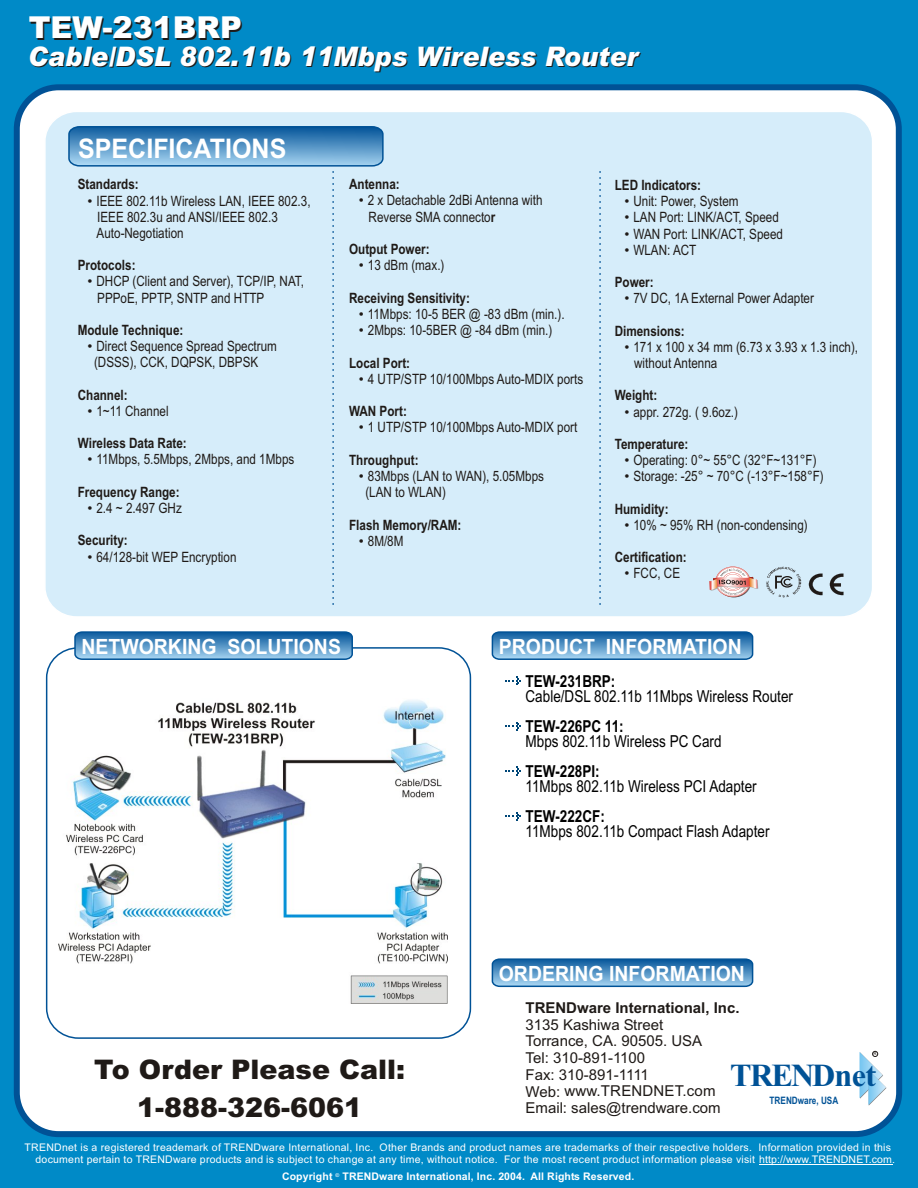
<style>
.page{position:relative;width:918px;height:1188px;background:#008ac7}
.page>*{position:absolute;margin:0;border:0;box-sizing:border-box;transform-origin:0 0}
.t1{font:700 32.25px "Times New Roman";letter-spacing:-.05em;color:#005296}
.t2{font:900 30.3px "Arial";color:#fff}
.t3{font:italic 900 27px "Arial";color:#fff;scale:.95 1}
.t4{font:900 27px/38.1px "Arial";color:#1f1a17;text-align:center}
.t5{font:700 27px "Arial";color:#fff;scale:.93 1}
.t6{font:700 21px "Arial";color:#fff;scale:.93 1}
.t7{font:16.5px "Arial Narrow";color:#000}
.t8{font:700 16.5px "Arial Narrow";color:#000}
.t9{font:15px/16.5px "Arial";color:#1f1a17}
.t10{font:700 15px "Arial";color:#1f1a17}
.t11{font:14.25px/16.2px "Arial Narrow";color:#1f1a17}
.t12{font:700 14.25px "Arial Narrow";color:#1f1a17}
.t13{font:10.5px/11.7px "Arial";letter-spacing:.025em;color:#fff;text-align:center}
.t14{font:700 10.5px "Arial";letter-spacing:.01em;color:#fff}
.t15{font:700 10.2px "Arial";color:#005296;scale:.8 1}
.t16{font:700 5.25px "Arial";color:#fff}
.t17{font:4.35px "Arial";color:#1f1a17}
.s1{font-family:"Arial"}
.s2{font-weight:700}
.s3{color:#008ac7}
</style>
<div class="page">
<div style="left:14px;top:84px;width:888px;height:1053px;background:#fff;border:6px solid #005296;border-radius:42px"></div>
<div style="left:46px;top:647px;width:425px;height:392px;border:2px solid #005296;border-radius:31px"></div>
<svg style="left:505px;top:676px;width:16px;height:9px"></svg>
<svg style="left:491px;top:631px;width:263px;height:29px;background:#5090c1"></svg>
<svg style="left:74px;top:631px;width:280px;height:29px;background:#4f8fc1"></svg>
<svg style="left:505px;top:722px;width:16px;height:9px"></svg>
<svg style="left:505px;top:767px;width:16px;height:8px"></svg>
<svg style="left:505px;top:812px;width:16px;height:9px"></svg>
<div style="left:44px;top:111px;width:829px;height:507px;background:#d6edfa;border:2px solid #fff;border-radius:31px"></div>
<svg style="left:599px;top:171px;width:2px;height:434px"></svg>
<svg style="left:68px;top:126px;width:316px;height:479px"></svg>
<svg style="left:766px;top:567px;width:35px;height:30px"></svg>
<svg style="left:809px;top:574px;width:14px;height:21px"></svg>
<svg style="left:830px;top:574px;width:14px;height:21px"></svg>
<svg style="left:709px;top:567px;width:49px;height:30px"></svg>
<img style="left:58px;top:700px;width:390px;height:304px">
<hr style="left:759px;top:1164px;width:133px;height:1px;background:#fff">
<svg style="left:491px;top:958px;width:263px;height:30px;background:#5693c3"></svg>
<svg style="left:860px;top:1051px;width:26px;height:55px"></svg>
<h2 class="t2" style="left:29px;top:16px;width:215px">TEW-231BRP</h2>
<h3 class="t3" style="left:28px;top:46px;width:644px">Cable/DSL 802.11b 11Mbps Wireless Router</h3>
<h3 class="t5" style="left:78px;top:138px;width:225px">SPECIFICATIONS</h3>
<p class="t12" style="left:78px;top:179px;width:63px">Standards:</p>
<p class="t11" style="left:97px;top:194px;width:215px;text-indent:-9px"><span class="s1">•</span> IEEE 802.11b Wireless LAN, IEEE 802.3,<br>IEEE 802.3u and ANSI/IEEE 802.3<br>Auto-Negotiation</p>
<p class="t12" style="left:78px;top:260px;width:59px">Protocols:</p>
<p class="t11" style="left:97px;top:275px;width:208px;text-indent:-10px"><span class="s1">•</span> DHCP (Client and Server), TCP/IP, NAT,<br>PPPoE, PPTP, SNTP and HTTP</p>
<p class="t12" style="left:78px;top:325px;width:107px">Module Technique:</p>
<p class="t11" style="left:94px;top:339px;width:185px;text-indent:-6px"><span class="s1">•</span> Direct Sequence Spread Spectrum (DSSS), CCK, DQPSK, DBPSK</p>
<p class="t12" style="left:78px;top:389px;width:51px">Channel:</p>
<p class="t11" style="left:88px;top:404px;width:83px"><span class="s1">•</span> 1~11 Channel</p>
<p class="t12" style="left:78px;top:438px;width:111px">Wireless Data Rate:</p>
<p class="t11" style="left:88px;top:453px;width:208px"><span class="s1">•</span> 11Mbps, 5.5Mbps, 2Mbps, and 1Mbps</p>
<p class="t12" style="left:78px;top:487px;width:103px">Frequency Range:</p>
<p class="t11" style="left:88px;top:501px;width:96px"><span class="s1">•</span> 2.4 ~ 2.497 GHz</p>
<p class="t12" style="left:78px;top:535px;width:52px">Security:</p>
<p class="t11" style="left:88px;top:550px;width:151px"><span class="s1">•</span> 64/128-bit WEP Encryption</p>
<p class="t12" style="left:349px;top:179px;width:52px">Antenna:</p>
<p class="t11" style="left:369px;top:194px;width:175px;text-indent:-10px"><span class="s1">•</span> 2 x Detachable 2dBi Antenna with<br>Reverse SMA connecto<span class="s2">r</span></p>
<p class="t12" style="left:349px;top:244px;width:82px">Output Power:</p>
<p class="t11" style="left:359px;top:259px;width:87px"><span class="s1">•</span> 13 dBm (max.)</p>
<p class="t12" style="left:349px;top:293px;width:122px">Receiving Sensitivity:</p>
<p class="t11" style="left:359px;top:307px;width:207px"><span class="s1">•</span> 11Mbps: 10-5 BER @ -83 dBm (min.).</p>
<p class="t11" style="left:359px;top:323px;width:195px"><span class="s1">•</span> 2Mbps: 10-5BER @ -84 dBm (min.)</p>
<p class="t12" style="left:349px;top:357px;width:63px">Local Port:</p>
<p class="t11" style="left:359px;top:372px;width:226px"><span class="s1">•</span> 4 UTP/STP 10/100Mbps Auto-MDIX ports</p>
<p class="t12" style="left:349px;top:406px;width:59px">WAN Port:</p>
<p class="t11" style="left:359px;top:421px;width:220px"><span class="s1">•</span> 1 UTP/STP 10/100Mbps Auto-MDIX port</p>
<p class="t12" style="left:349px;top:455px;width:71px">Throughput:</p>
<p class="t11" style="left:365px;top:469px;width:180px;text-indent:-6px"><span class="s1">•</span> 83Mbps (LAN to WAN), 5.05Mbps (LAN to WLAN)</p>
<p class="t12" style="left:349px;top:519px;width:114px">Flash Memory/RAM:</p>
<p class="t11" style="left:359px;top:534px;width:46px"><span class="s1">•</span> 8M/8M</p>
<p class="t12" style="left:615px;top:180px;width:88px">LED Indicators:</p>
<p class="t11" style="left:624px;top:194px;width:116px"><span class="s1">•</span> Unit: Power, System</p>
<p class="t11" style="left:624px;top:211px;width:156px"><span class="s1">•</span> LAN Port: LINK/ACT, Speed</p>
<p class="t11" style="left:624px;top:227px;width:160px"><span class="s1">•</span> WAN Port: LINK/ACT, Speed</p>
<p class="t11" style="left:624px;top:243px;width:73px"><span class="s1">•</span> WLAN: ACT</p>
<p class="t12" style="left:615px;top:277px;width:40px">Power:</p>
<p class="t11" style="left:624px;top:291px;width:191px"><span class="s1">•</span> 7V DC, 1A External Power Adapter</p>
<p class="t12" style="left:615px;top:326px;width:72px">Dimensions:</p>
<p class="t11" style="left:634px;top:340px;width:225px;text-indent:-10px"><span class="s1">•</span> 171 x 100 x 34 mm (6.73 x 3.93 x 1.3 inch), without Antenna</p>
<p class="t12" style="left:615px;top:390px;width:44px">Weight:</p>
<p class="t11" style="left:624px;top:405px;width:115px"><span class="s1">•</span> appr. 272g. ( 9.6oz.)</p>
<p class="t12" style="left:615px;top:439px;width:75px">Temperature:</p>
<p class="t11" style="left:624px;top:453px;width:194px"><span class="s1">•</span> Operating: 0°~ 55°C (32°F~131°F)</p>
<p class="t11" style="left:624px;top:470px;width:201px"><span class="s1">•</span> Storage: -25° ~ 70°C (-13°F~158°F)</p>
<p class="t12" style="left:615px;top:504px;width:55px">Humidity:</p>
<p class="t11" style="left:624px;top:518px;width:185px"><span class="s1">•</span> 10% ~ 95% RH (non-condensing)</p>
<p class="t12" style="left:615px;top:552px;width:74px">Certification:</p>
<p class="t11" style="left:624px;top:567px;width:57px"><span class="s1">•</span> FCC, CE</p>
<h3 class="t6" style="left:81px;top:638px;width:281px">NETWORKING SOLUTIONS</h3>
<h3 class="t6" style="left:499px;top:638px;width:263px">PRODUCT INFORMATION</h3>
<p class="t8" style="left:526px;top:675px;width:91px">TEW-231BRP:</p>
<p class="t7" style="left:526px;top:690px;width:269px">Cable/DSL 802.11b 11Mbps Wireless Router</p>
<p class="t8" style="left:526px;top:720px;width:100px">TEW-226PC 11:</p>
<p class="t7" style="left:526px;top:735px;width:198px">Mbps 802.11b Wireless PC Card</p>
<p class="t8" style="left:526px;top:766px;width:76px">TEW-228PI:</p>
<p class="t7" style="left:526px;top:780px;width:233px">11Mbps 802.11b Wireless PCI Adapter</p>
<p class="t8" style="left:526px;top:811px;width:81px">TEW-222CF:</p>
<p class="t7" style="left:526px;top:825px;width:245px">11Mbps 802.11b Compact Flash Adapter</p>
<h3 class="t6" style="left:499px;top:965px;width:266px">ORDERING INFORMATION</h3>
<h3 class="t4" style="left:94px;top:1053px;width:312px">To Order Please Call:<br>1-888-326-6061</h3>
<p class="t10" style="left:526px;top:1002px;width:216px">TRENDware International, Inc.</p>
<p class="t9" style="left:526px;top:1017px;width:192px">3135 Kashiwa Street<br>Torrance, CA. 90505. USA<br>Tel: 310-891-1100<br>Fax: 310-891-1111<br>Web: www.TRENDNET.com</p>
<p class="t9" style="left:526px;top:1101px;width:197px">Email: sales@trendware.com</p>
<p class="t17" style="left:874px;top:1052px;width:5px">R</p>
<h1 class="t1" style="left:730px;top:1064px;width:147px">TRENDnet</h1>
<p class="t15" style="left:770px;top:1096px;width:87px">TRENDware, USA</p>
<p class="t13" style="left:25px;top:1143px;width:868px">TRENDnet is a registered treademark of TRENDware International, Inc. Other Brands and product names are trademarks of their respective holders. Information provided in this document pertain to TRENDware products and is subject to change at any time, without notice. For the most recent product information please visit <span class="s3">____________________</span></p>
<p class="t13" style="left:759px;top:1155px;width:137px">http://www.TRENDNET.com.</p>
<p class="t14" style="left:282px;top:1173px;width:354px">Copyright TRENDware International, Inc. 2004. All Rights Reserved.</p>
<p class="t16" style="left:336px;top:1173px;width:5px">©</p>
</div>
